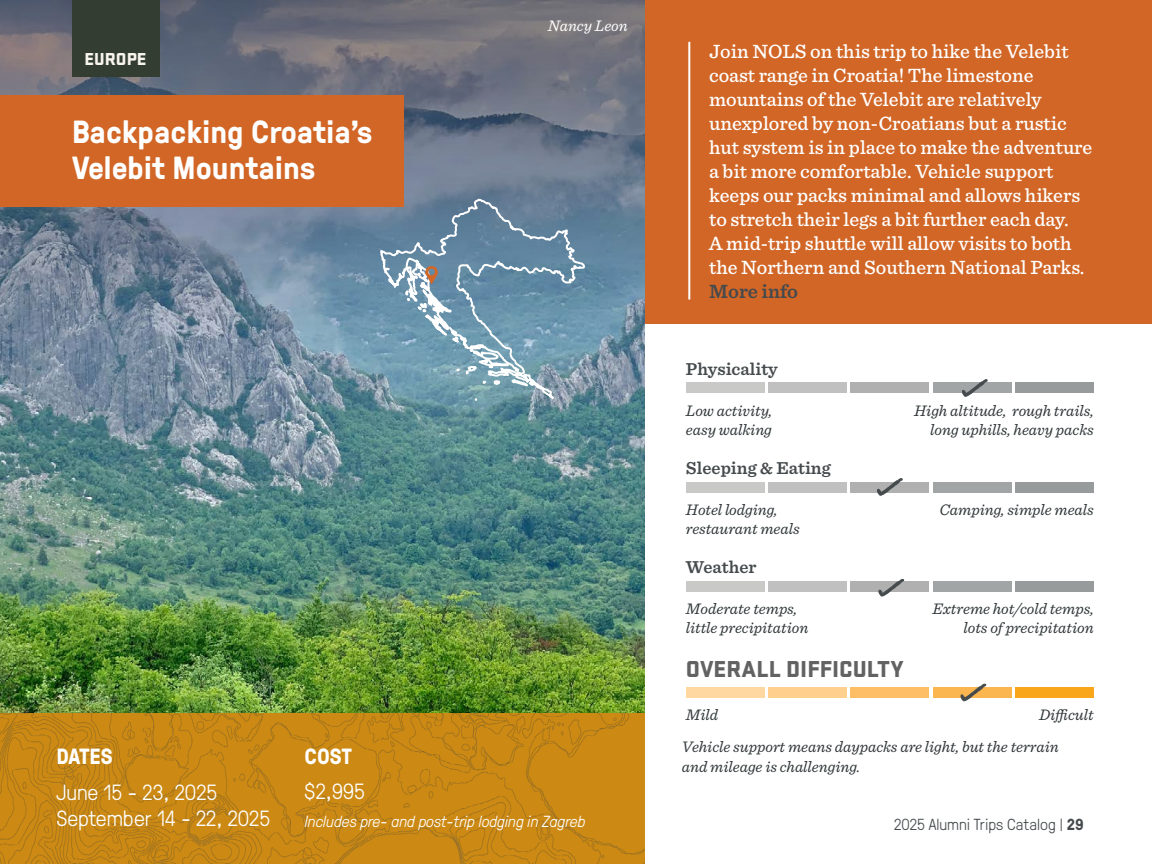
<style>
.page{position:relative;width:1152px;height:864px;background:#fff}
.page>*{position:absolute;margin:0;border:0;box-sizing:border-box;transform-origin:0 0}
.t1{font:700 32px/36px "GT Pressura";color:#fff}
.t2{font:900 24px "Stratum 2";color:#616261}
.t3{font:300 22px/26.4px "GT Pressura";color:#fff}
.t4{font:700 22px "GT Pressura";color:#fff}
.t5{font:500 20px/24px "Sentinel";color:#fff}
.t6{font:600 20px "Sentinel";color:#454a4d}
.t7{font:600 18px "Sentinel";color:#454b4d}
.t8{font:900 18px "Stratum 2";color:#f8f5ec}
.t9{font:italic 16px/19.2px "Sentinel";color:#303739}
.t10{font:italic 300 16px "GT Pressura";color:#fff}
.t11{font:300 16px "GT Pressura";color:#454b4d}
.t12{font:italic 16px "Sentinel";color:#fff}
.s1{font-weight:700}
</style>
<div class="page">
<div style="left:583px;top:0;width:569px;height:324px;background:#d16626"></div>
<img style="left:0;top:346px;width:645px;height:368px">
<img style="left:0;top:0;width:645px;height:346px">
<div style="left:0;top:95px;width:403px;height:112px;background:#d16626"></div>
<hr style="left:688px;top:42px;width:2px;height:258px;background:#fff">
<div style="left:72px;top:0;width:87px;height:76px;background:#343d32"></div>
<img style="left:0;top:714px;width:645px;height:150px">
<svg style="left:379px;top:196px;width:207px;height:209px"></svg>
<svg style="left:425px;top:266px;width:13px;height:18px"></svg>
<div style="left:686px;top:482px;width:78px;height:11px;background:#c9c9c7"></div>
<div style="left:851px;top:482px;width:78px;height:11px;background:#b0b0b0"></div>
<div style="left:768px;top:482px;width:79px;height:11px;background:#c0c0c0"></div>
<div style="left:933px;top:482px;width:78px;height:11px;background:#a2a5a6"></div>
<div style="left:1016px;top:482px;width:78px;height:11px;background:#979b9c"></div>
<div style="left:686px;top:581px;width:78px;height:11px;background:#c9c9c7"></div>
<div style="left:851px;top:581px;width:78px;height:11px;background:#b0b0b0"></div>
<div style="left:768px;top:581px;width:79px;height:11px;background:#c0c0c0"></div>
<div style="left:933px;top:581px;width:78px;height:11px;background:#a2a5a6"></div>
<div style="left:1016px;top:581px;width:78px;height:11px;background:#979b9c"></div>
<div style="left:686px;top:383px;width:78px;height:10px;background:#c9c9c7"></div>
<div style="left:851px;top:383px;width:78px;height:10px;background:#b0b0b0"></div>
<div style="left:768px;top:383px;width:79px;height:10px;background:#c0c0c0"></div>
<div style="left:933px;top:383px;width:78px;height:10px;background:#a2a5a6"></div>
<div style="left:1016px;top:383px;width:78px;height:10px;background:#979b9c"></div>
<div style="left:686px;top:687px;width:78px;height:11px;background:#ffd8a1"></div>
<div style="left:851px;top:687px;width:78px;height:11px;background:#fdbe66"></div>
<div style="left:768px;top:687px;width:79px;height:11px;background:#fecf8d"></div>
<div style="left:933px;top:687px;width:78px;height:11px;background:#fcb64f"></div>
<div style="left:1016px;top:687px;width:78px;height:11px;background:#faa61a"></div>
<svg style="left:877px;top:478px;width:26px;height:18px"></svg>
<svg style="left:878px;top:578px;width:27px;height:19px"></svg>
<svg style="left:960px;top:683px;width:27px;height:18px"></svg>
<svg style="left:962px;top:379px;width:26px;height:18px"></svg>
<p class="t8" style="left:85px;top:46px;width:63px">EUROPE</p>
<h1 class="t1" style="left:72px;top:113px;width:302px">Backpacking Croatia’s<br>Velebit Mountains</h1>
<p class="t12" style="left:548px;top:13px;width:81px">Nancy Leon</p>
<p class="t4" style="left:56px;top:741px;width:58px">DATES</p>
<p class="t3" style="left:56px;top:777px;width:215px">June 15 - 23, 2025<br>September 14 - 22, 2025</p>
<p class="t4" style="left:305px;top:740px;width:49px">COST</p>
<p class="t3" style="left:305px;top:777px;width:62px">$2,995</p>
<p class="t10" style="left:305px;top:810px;width:282px">Includes pre- and post-trip lodging in Zagreb</p>
<p class="t5" style="left:709px;top:38px;width:385px">Join NOLS on this trip to hike the Velebit coast range in Croatia! The limestone mountains of the Velebit are relatively unexplored by non-Croatians but a rustic hut system is in place to make the adventure a bit more comfortable. Vehicle support keeps our packs minimal and allows hikers to stretch their legs a bit further each day.<br>A mid-trip shuttle will allow visits to both the Northern and Southern National Parks.</p>
<p class="t6" style="left:709px;top:276px;width:90px">More info</p>
<p class="t7" style="left:686px;top:355px;width:93px">Physicality</p>
<p class="t9" style="left:686px;top:400px;width:88px">Low activity, easy walking</p>
<p class="t9" style="left:914px;top:400px;width:181px;text-align:right">High altitude, rough trails, long uphills, heavy packs</p>
<p class="t7" style="left:686px;top:454px;width:146px">Sleeping &amp; Eating</p>
<p class="t9" style="left:686px;top:499px;width:115px">Hotel lodging, restaurant meals</p>
<p class="t9" style="left:939px;top:499px;width:156px">Camping, simple meals</p>
<p class="t7" style="left:686px;top:553px;width:72px">Weather</p>
<p class="t9" style="left:686px;top:598px;width:124px">Moderate temps, little precipitation</p>
<p class="t9" style="left:933px;top:598px;width:163px;text-align:right">Extreme hot/cold temps, lots of precipitation</p>
<p class="t2" style="left:686px;top:651px;width:219px">OVERALL DIFFICULTY</p>
<p class="t9" style="left:686px;top:704px;width:34px">Mild</p>
<p class="t9" style="left:682px;top:698px;width:413px;line-height:32.2px;text-indent:357px">Difficult<br>Vehicle support means daypacks are light, but the terrain</p>
<p class="t9" style="left:682px;top:756px;width:180px">and mileage is challenging.</p>
<p class="t11" style="left:894px;top:812px;width:191px">2025 Alumni Trips Catalog | <span class="s1">29</span></p>
</div>
